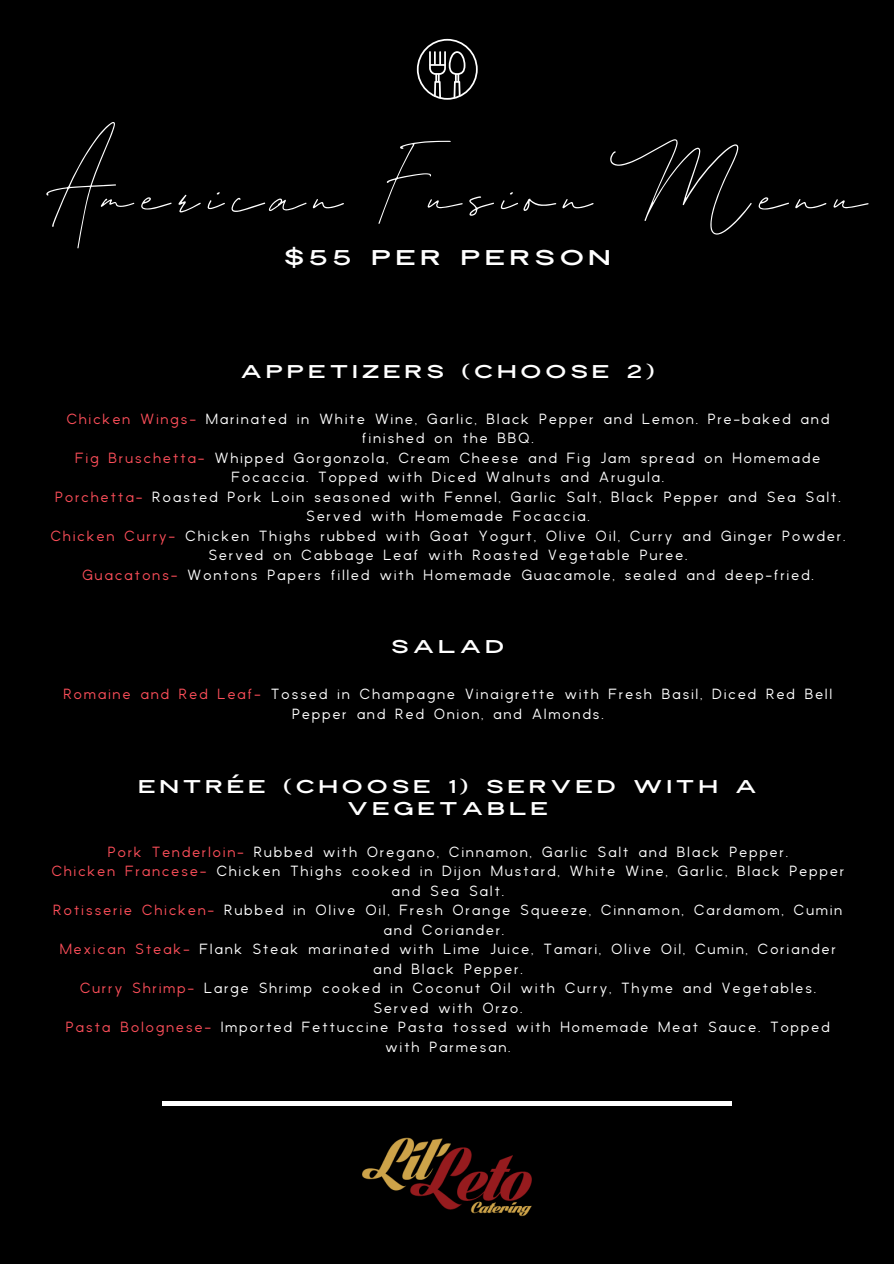
<style>
.page{position:relative;width:894px;height:1264px;background:#fff}
.page>*{position:absolute;margin:0;border:0;box-sizing:border-box;transform-origin:0 0}
.t1{font:60px "Modena Script";letter-spacing:.15em;color:#fff}
.t2{font:20.7px "Modena Sans";letter-spacing:.15em;color:#fff}
.t3{font:18px/22.4px "Modena Sans";letter-spacing:.15em;color:#fff;text-align:center}
.t4{font:15px/19.5px "Phoenix";letter-spacing:.15em;color:#fff;text-align:center}
.s1{color:#fb4e59}
</style>
<div class="page">
<div style="left:0;top:0;width:893px;height:1263px;background:#000"></div>
<div style="left:162px;top:1101px;width:569px;height:5px;background:#fff"></div>
<img style="left:362px;top:1137px;width:170px;height:80px">
<svg style="left:417px;top:39px;width:60px;height:61px"></svg>
<h1 class="t1" style="left:64px;top:155px;width:804px">American Fusion Menu</h1>
<h2 class="t2" style="left:283px;top:243px;width:329px">$55 PER PERSON</h2>
<p class="t3" style="left:240px;top:360px;width:417px">APPETIZERS (CHOOSE 2)</p>
<p class="t4" style="left:51px;top:410px;width:795px"><span class="s1">Chicken Wings-</span> Marinated in White Wine, Garlic, Black Pepper and Lemon. Pre-baked and finished on the BBQ.<br><span class="s1">Fig Bruschetta-</span> Whipped Gorgonzola, Cream Cheese and Fig Jam spread on Homemade Focaccia. Topped with Diced Walnuts and Arugula.<br><span class="s1">Porchetta-</span> Roasted Pork Loin seasoned with Fennel, Garlic Salt, Black Pepper and Sea Salt.<br>Served with Homemade Focaccia.<br><span class="s1">Chicken Curry-</span> Chicken Thighs rubbed with Goat Yogurt, Olive Oil, Curry and Ginger Powder.<br>Served on Cabbage Leaf with Roasted Vegetable Puree.<br><span class="s1">Guacatons-</span> Wontons Papers filled with Homemade Guacamole, sealed and deep-fried.</p>
<p class="t3" style="left:390px;top:636px;width:116px">SALAD</p>
<p class="t4" style="left:64px;top:685px;width:769px"><span class="s1">Romaine and Red Leaf-</span> Tossed in Champagne Vinaigrette with Fresh Basil, Diced Red Bell<br>Pepper and Red Onion, and Almonds.</p>
<p class="t3" style="left:138px;top:775px;width:621px">ENTRÉE (CHOOSE 1) SERVED WITH A<br>VEGETABLE</p>
<p class="t4" style="left:52px;top:843px;width:793px"><span class="s1">Pork Tenderloin-</span> Rubbed with Oregano, Cinnamon, Garlic Salt and Black Pepper.<br><span class="s1">Chicken Francese-</span> Chicken Thighs cooked in Dijon Mustard, White Wine, Garlic, Black Pepper and Sea Salt.<br><span class="s1">Rotisserie Chicken-</span> Rubbed in Olive Oil, Fresh Orange Squeeze, Cinnamon, Cardamom, Cumin and Coriander.<br><span class="s1">Mexican Steak-</span> Flank Steak marinated with Lime Juice, Tamari, Olive Oil, Cumin, Coriander and Black Pepper.<br><span class="s1">Curry Shrimp-</span> Large Shrimp cooked in Coconut Oil with Curry, Thyme and Vegetables.<br>Served with Orzo.<br><span class="s1">Pasta Bolognese-</span> Imported Fettuccine Pasta tossed with Homemade Meat Sauce. Topped with Parmesan.</p>
</div>
